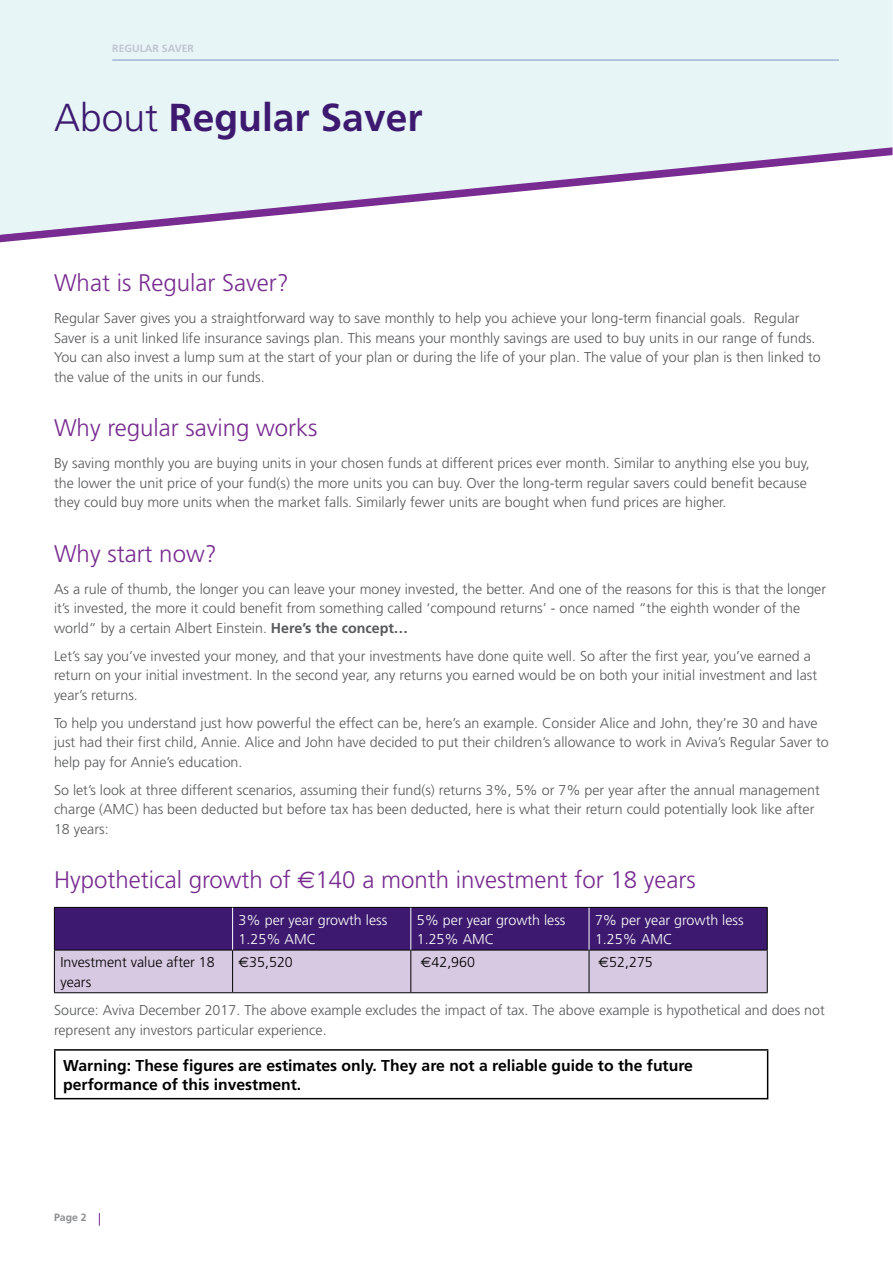
<style>
.page{position:relative;width:893px;height:1263px;background:#fff}
.page>*{position:absolute;margin:0;border:0;box-sizing:border-box;transform-origin:0 0}
.t1{font:700 39px "Frutiger";color:#3d1a6f}
.t2{font:300 24px "Frutiger";color:#782b90}
.t3{font:700 15.75px/19.5px "Frutiger";color:#000}
.t4{font:300 14.25px/19.5px "Frutiger";color:#58595b}
.t5{font:300 14.25px/19.5px "Frutiger";color:#fff}
.t6{font:300 14.25px/19.5px "Frutiger";color:#000}
.t7{font:700 10.5px "Frutiger";color:#bfc6ce}
.t8{font:700 10.5px "Frutiger";color:#8a8c8e}
.s1{font-weight:300}
.s2{font-weight:700}
.s3{font-family:"Euro Sans";font-weight:400}
</style>
<div class="page">
<svg style="left:99px;top:1213px;width:1px;height:13px"></svg>
<svg style="left:0;top:33px;width:892px;height:204px;fill:#e8f5f7"></svg>
<hr style="left:112px;top:60px;width:727px;height:1px;background:#7f95c9">
<div style="left:0;top:0;width:893px;height:33px;background:#e8f5f7"></div>
<svg style="left:55px;top:908px;width:712px;height:84px;background:#8970a7"></svg>
<hr style="left:54px;top:907px;width:179px;height:1px;background:#000">
<hr style="left:54px;top:908px;width:1px;height:42px;background:#000">
<hr style="left:233px;top:907px;width:178px;height:1px;background:#000">
<hr style="left:411px;top:907px;width:178px;height:1px;background:#000">
<hr style="left:589px;top:907px;width:179px;height:1px;background:#000">
<hr style="left:767px;top:908px;width:1px;height:42px;background:#000">
<hr style="left:54px;top:950px;width:179px;height:1px;background:#000">
<hr style="left:54px;top:950px;width:1px;height:42px;background:#000">
<hr style="left:233px;top:950px;width:178px;height:1px;background:#000">
<hr style="left:232px;top:950px;width:1px;height:42px;background:#000">
<hr style="left:411px;top:950px;width:178px;height:1px;background:#000">
<hr style="left:410px;top:950px;width:1px;height:42px;background:#000">
<hr style="left:589px;top:950px;width:179px;height:1px;background:#000">
<hr style="left:589px;top:950px;width:1px;height:42px;background:#000">
<hr style="left:767px;top:950px;width:1px;height:42px;background:#000">
<hr style="left:54px;top:992px;width:179px;height:1px;background:#000">
<hr style="left:233px;top:992px;width:178px;height:1px;background:#000">
<hr style="left:411px;top:992px;width:178px;height:1px;background:#000">
<hr style="left:589px;top:992px;width:179px;height:1px;background:#000">
<hr style="left:232px;top:908px;width:1px;height:42px;background:#fff">
<hr style="left:410px;top:908px;width:1px;height:42px;background:#fff">
<hr style="left:589px;top:908px;width:1px;height:42px;background:#fff">
<hr style="left:54px;top:1049px;width:714px;height:2px;background:#000">
<hr style="left:54px;top:1051px;width:2px;height:47px;background:#000">
<hr style="left:767px;top:1051px;width:1px;height:47px;background:#000">
<hr style="left:54px;top:1098px;width:714px;height:1px;background:#000">
<hr style="left:892px;top:0;width:1px;height:313px;background:#fff">
<p class="t7" style="left:112px;top:42px;width:83px">REGULAR SAVER</p>
<h1 class="t1" style="left:54px;top:94px;width:370px"><span class="s1">About</span> Regular Saver</h1>
<h2 class="t2" style="left:54px;top:269px;width:236px">What is Regular Saver?</h2>
<p class="t4" style="left:54px;top:308px;width:768px">Regular Saver gives you a straightforward way to save monthly to help you achieve your long-term financial goals. Regular Saver is a unit linked life insurance savings plan. This means your monthly savings are used to buy units in our range of funds.<br>You can also invest a lump sum at the start of your plan or during the life of your plan. The value of your plan is then linked to the value of the units in our funds.</p>
<h2 class="t2" style="left:54px;top:414px;width:265px">Why regular saving works</h2>
<p class="t4" style="left:54px;top:454px;width:757px">By saving monthly you are buying units in your chosen funds at different prices ever month. Similar to anything else you buy, the lower the unit price of your fund(s) the more units you can buy. Over the long-term regular savers could benefit because they could buy more units when the market falls. Similarly fewer units are bought when fund prices are higher.</p>
<h2 class="t2" style="left:54px;top:540px;width:164px">Why start now?</h2>
<p class="t4" style="left:54px;top:579px;width:774px">As a rule of thumb, the longer you can leave your money invested, the better. And one of the reasons for this is that the longer it’s invested, the more it could benefit from something called ‘compound returns’ - once named “the eighth wonder of the world” by a certain Albert Einstein. <span class="s2">Here’s the concept…</span></p>
<p class="t4" style="left:54px;top:646px;width:765px">Let’s say you’ve invested your money, and that your investments have done quite well. So after the first year, you’ve earned a return on your initial investment. In the second year, any returns you earned would be on both your initial investment and last year’s returns.</p>
<p class="t4" style="left:54px;top:713px;width:776px">To help you understand just how powerful the effect can be, here’s an example. Consider Alice and John, they’re 30 and have just had their first child, Annie. Alice and John have decided to put their children’s allowance to work in Aviva’s Regular Saver to help pay for Annie’s education.</p>
<p class="t4" style="left:54px;top:780px;width:767px">So let’s look at three different scenarios, assuming their fund(s) returns 3%, 5% or 7% per year after the annual management charge (AMC) has been deducted but before tax has been deducted, here is what their return could potentially look like after<br>18 years:</p>
<h2 class="t2" style="left:54px;top:866px;width:643px">Hypothetical growth of <span class="s3">€</span>140 a month investment for 18 years</h2>
<p class="t5" style="left:239px;top:910px;width:150px">3% per year growth less<br>1.25% AMC</p>
<p class="t5" style="left:417px;top:910px;width:150px">5% per year growth less<br>1.25% AMC</p>
<p class="t5" style="left:595px;top:910px;width:150px">7% per year growth less<br>1.25% AMC</p>
<p class="t6" style="left:60px;top:952px;width:156px">Investment value after 18 years</p>
<p class="t6" style="left:239px;top:952px;width:56px"><span class="s3">€</span>35,520</p>
<p class="t6" style="left:421px;top:952px;width:56px"><span class="s3">€</span>42,960</p>
<p class="t6" style="left:599px;top:952px;width:56px"><span class="s3">€</span>52,275</p>
<p class="t4" style="left:54px;top:1000px;width:772px">Source: Aviva December 2017. The above example excludes the impact of tax. The above example is hypothetical and does not represent any investors particular experience.</p>
<p class="t3" style="left:63px;top:1055px;width:631px">Warning: These figures are estimates only. They are not a reliable guide to the future performance of this investment.</p>
<p class="t8" style="left:54px;top:1211px;width:34px">Page 2</p>
</div>
